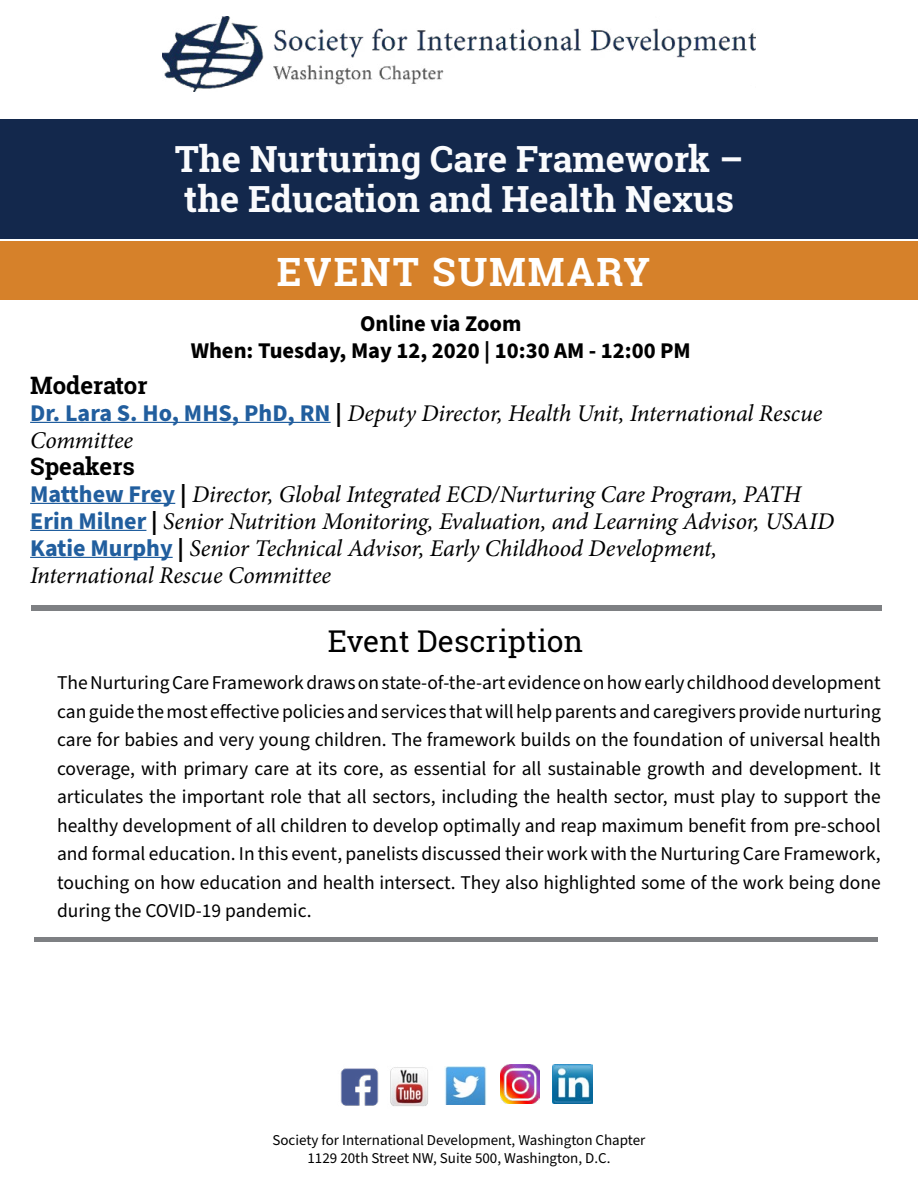
<style>
.page{position:relative;width:918px;height:1188px;background:#fff}
.page>*{position:absolute;margin:0;border:0;box-sizing:border-box;transform-origin:0 0}
.t1{font:700 39px "Roboto Slab";letter-spacing:.05em;color:#fff}
.t2{font:700 36px/39.6px "Roboto Slab";color:#fafbfd}
.t3{font:30px "Roboto Slab";color:#000}
.t4{font:italic 24px/27px "Minion Pro";letter-spacing:-.01em;color:#000}
.t5{font:700 24px "Roboto Slab";color:#000}
.t6{font:700 22.5px/27px "Source Sans Pro";color:#000;text-align:center}
.t7{font:19.5px/28.5px "Source Sans Pro";color:#000;text-align:justify}
.t8{font:15px/18px "Source Sans Pro";color:#000;text-align:center}
.s1{font-family:"Source Sans Pro";font-weight:700;font-style:normal;color:#215e9e}
.s2{font-family:"Source Sans Pro";font-weight:700;font-style:normal}
</style>
<div class="page">
<div style="left:0;top:119px;width:918px;height:119px;background:#13284c"></div>
<div style="left:0;top:241px;width:918px;height:59px;background:#d6812a"></div>
<hr style="left:30px;top:422px;width:301px;height:1px;background:#215e9e">
<hr style="left:30px;top:503px;width:145px;height:1px;background:#215e9e">
<hr style="left:30px;top:530px;width:116px;height:1px;background:#215e9e">
<hr style="left:30px;top:557px;width:143px;height:1px;background:#215e9e">
<img style="left:162px;top:16px;width:594px;height:76px">
<img style="left:444px;top:1066px;width:43px;height:39px">
<img style="left:500px;top:1064px;width:40px;height:40px">
<img style="left:340px;top:1068px;width:39px;height:38px">
<img style="left:390px;top:1067px;width:38px;height:39px">
<img style="left:553px;top:1064px;width:40px;height:40px">
<div style="left:32px;top:605px;width:850px;height:5px;background:#7e8083"></div>
<hr style="left:34px;top:937px;width:843px;height:4px;background:#7e8083">
<h2 class="t2" style="left:175px;top:139px;width:570px">The Nurturing Care Framework – the Education and Health Nexus</h2>
<h1 class="t1" style="left:277px;top:245px;width:375px">EVENT SUMMARY</h1>
<p class="t6" style="left:191px;top:311px;width:502px">Online via Zoom<br>When: Tuesday, May 12, 2020 | 10:30 AM - 12:00 PM</p>
<p class="t5" style="left:30px;top:368px;width:119px">Moderator</p>
<p class="t4" style="left:30px;top:399px;width:794px"><span class="s1">Dr. Lara S. Ho, MHS, PhD, RN</span> <span class="s2">|</span> Deputy Director, Health Unit, International Rescue<br>Committee</p>
<p class="t5" style="left:30px;top:449px;width:106px">Speakers</p>
<p class="t4" style="left:30px;top:480px;width:806px"><span class="s1">Matthew Frey</span> <span class="s2">|</span> Director, Global Integrated ECD/Nurturing Care Program, PATH <span class="s1">Erin Milner</span> <span class="s2">|</span> Senior Nutrition Monitoring, Evaluation, and Learning Advisor, USAID <span class="s1">Katie Murphy</span> <span class="s2">|</span> Senior Technical Advisor, Early Childhood Development, International Rescue Committee</p>
<h3 class="t3" style="left:328px;top:620px;width:257px">Event Description</h3>
<p class="t7" style="left:57px;top:669px;width:825px">The Nurturing Care Framework draws on state-of-the-art evidence on how early childhood development can guide the most effective policies and services that will help parents and caregivers provide nurturing care for babies and very young children. The framework builds on the foundation of universal health coverage, with primary care at its core, as essential for all sustainable growth and development. It articulates the important role that all sectors, including the health sector, must play to support the healthy development of all children to develop optimally and reap maximum benefit from pre-school and formal education. In this event, panelists discussed their work with the Nurturing Care Framework, touching on how education and health intersect. They also highlighted some of the work being done during the COVID-19 pandemic.</p>
<p class="t8" style="left:273px;top:1132px;width:374px">Society for International Development, Washington Chapter<br>1129 20th Street NW, Suite 500, Washington, D.C.</p>
</div>
